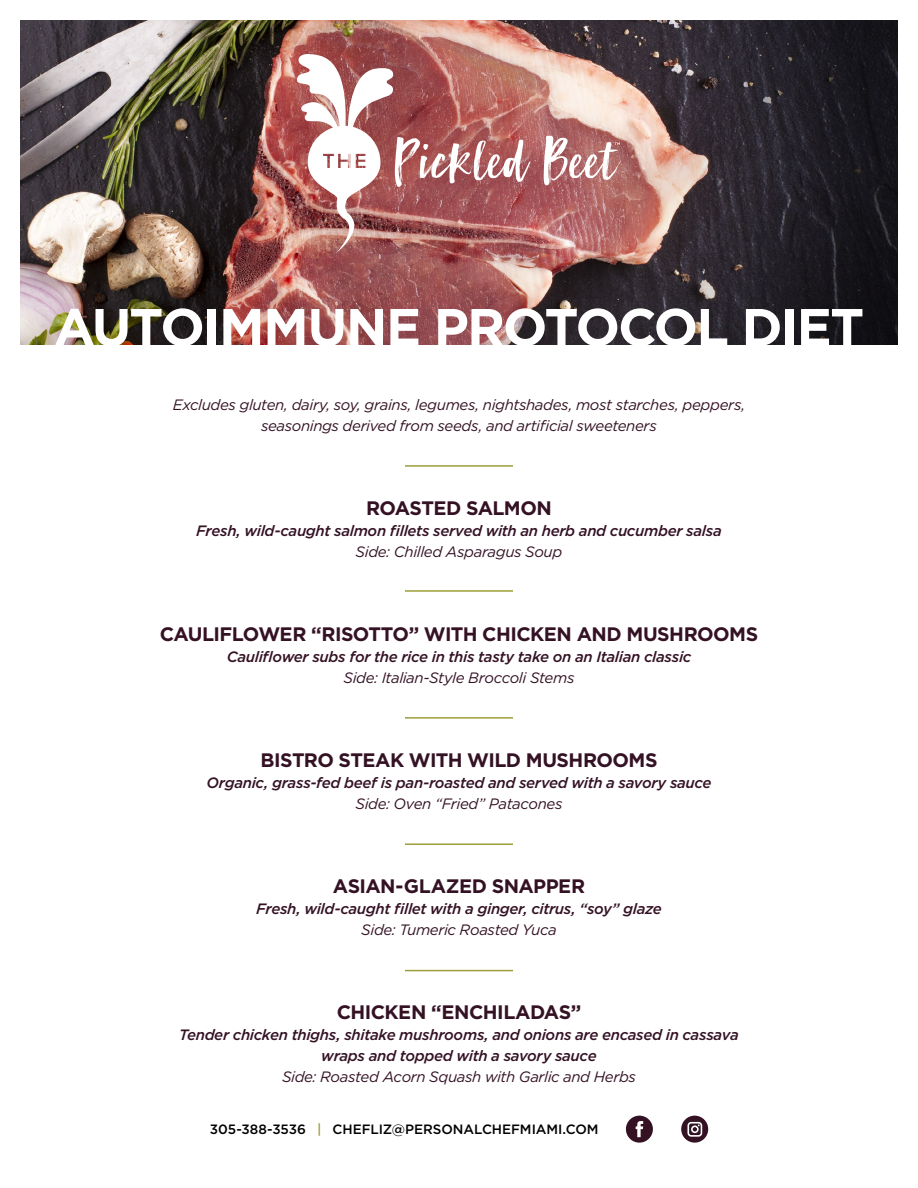
<style>
.page{position:relative;width:918px;height:1188px;background:#fff}
.page>*{position:absolute;margin:0;border:0;box-sizing:border-box;transform-origin:0 0}
.t1{font:700 52.5px "Gotham";letter-spacing:-.035em;color:#fff}
.t2{font:700 19.5px "Gotham";letter-spacing:-.03em;color:#341224}
.t3{font:italic 500 15px/21px "Gotham";letter-spacing:-.02em;color:#341224;text-align:center}
.t4{font:italic 15px/21px "Gotham";letter-spacing:-.025em;color:#341224;text-align:center}
.t5{font:500 13.5px "Gotham";letter-spacing:-.005em;color:#000}
.s1{color:#9d9e3b}
</style>
<div class="page">
<img style="left:20px;top:20px;width:878px;height:324px">
<div style="left:626px;top:1116px;width:27px;height:27px;background:#341224;border-radius:50%"></div>
<svg style="left:636px;top:1121px;width:7px;height:16px"></svg>
<div style="left:681px;top:1116px;width:27px;height:27px;background:#341224;border-radius:50%"></div>
<svg style="left:687px;top:1122px;width:15px;height:15px"></svg>
<hr style="left:405px;top:590px;width:108px;height:2px;background:#9d9e3b">
<hr style="left:405px;top:717px;width:108px;height:2px;background:#9d9e3b">
<hr style="left:405px;top:843px;width:108px;height:2px;background:#9d9e3b">
<hr style="left:405px;top:970px;width:108px;height:1px;background:#9d9e3b">
<hr style="left:405px;top:465px;width:108px;height:2px;background:#9d9e3b">
<svg style="left:295px;top:52px;width:236px;height:201px"></svg>
<svg style="left:544px;top:136px;width:77px;height:49px"></svg>
<h1 class="t1" style="left:54px;top:292px;width:812px">AUTOIMMUNE PROTOCOL DIET</h1>
<p class="t4" style="left:173px;top:394px;width:574px">Excludes gluten, dairy, soy, grains, legumes, nightshades, most starches, peppers, seasonings derived from seeds, and artificial sweeteners</p>
<h2 class="t2" style="left:366px;top:495px;width:187px">ROASTED SALMON</h2>
<p class="t3" style="left:196px;top:520px;width:527px">Fresh, wild-caught salmon fillets served with an herb and cucumber salsa</p>
<p class="t4" style="left:356px;top:540px;width:208px">Side: Chilled Asparagus Soup</p>
<h2 class="t2" style="left:160px;top:621px;width:600px">CAULIFLOWER “RISOTTO” WITH CHICKEN AND MUSHROOMS</h2>
<p class="t3" style="left:227px;top:646px;width:466px">Cauliflower subs for the rice in this tasty take on an Italian classic</p>
<p class="t4" style="left:344px;top:666px;width:232px">Side: Italian-Style Broccoli Stems</p>
<h2 class="t2" style="left:260px;top:747px;width:399px">BISTRO STEAK WITH WILD MUSHROOMS</h2>
<p class="t3" style="left:206px;top:772px;width:507px">Organic, grass-fed beef is pan-roasted and served with a savory sauce</p>
<p class="t4" style="left:355px;top:792px;width:209px">Side: Oven “Fried” Patacones</p>
<h2 class="t2" style="left:333px;top:873px;width:254px">ASIAN-GLAZED SNAPPER</h2>
<p class="t3" style="left:256px;top:898px;width:407px">Fresh, wild-caught fillet with a ginger, citrus, “soy” glaze</p>
<p class="t4" style="left:361px;top:918px;width:197px">Side: Tumeric Roasted Yuca</p>
<h2 class="t2" style="left:337px;top:999px;width:246px">CHICKEN “ENCHILADAS”</h2>
<p class="t3" style="left:179px;top:1024px;width:561px">Tender chicken thighs, shitake mushrooms, and onions are encased in cassava wraps and topped with a savory sauce</p>
<p class="t4" style="left:282px;top:1065px;width:355px">Side: Roasted Acorn Squash with Garlic and Herbs</p>
<p class="t5" style="left:210px;top:1120px;width:390px">305-388-3536 <span class="s1">|</span> CHEFLIZ@PERSONALCHEFMIAMI.COM</p>
</div>
